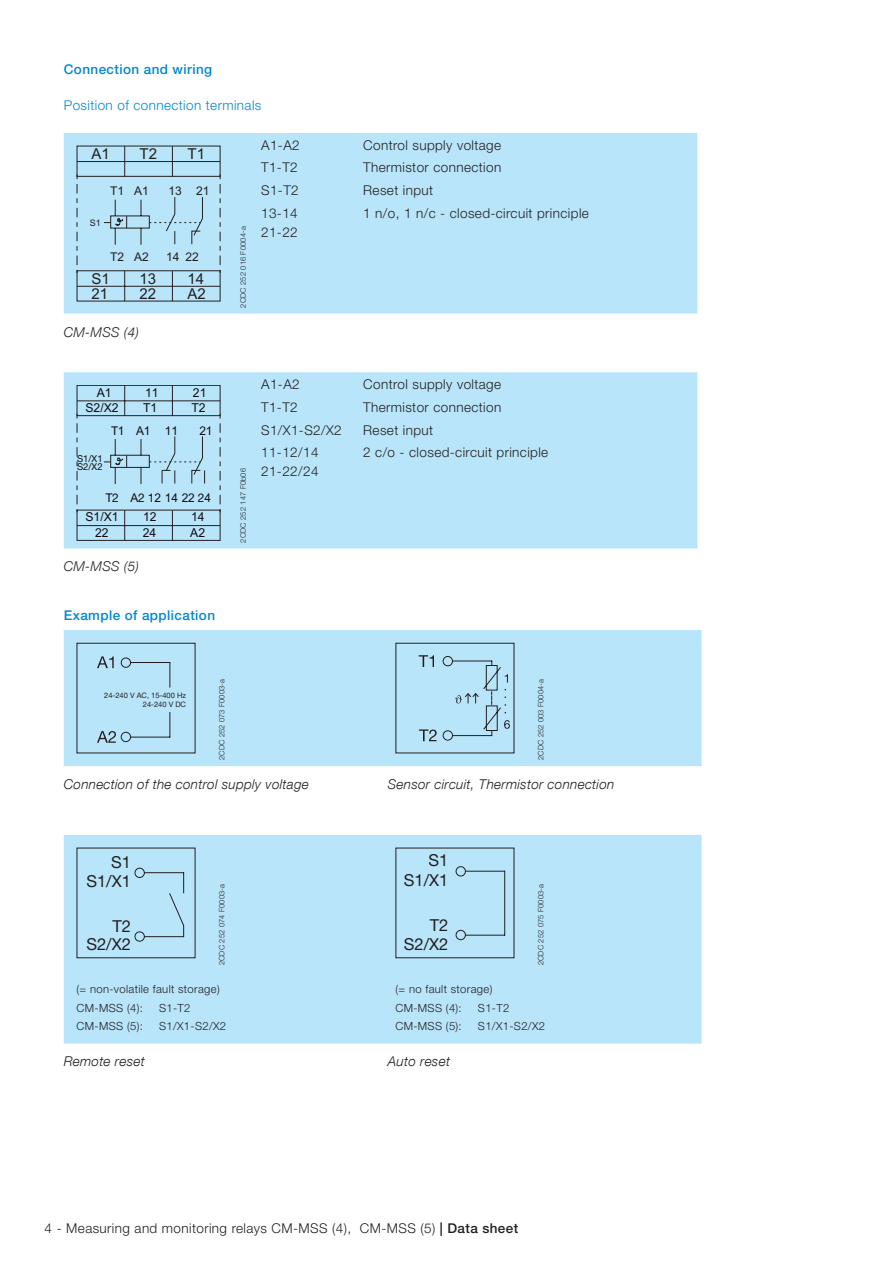
<style>
.page{position:relative;width:893px;height:1263px;background:#fff}
.page>*{position:absolute;margin:0;border:0;box-sizing:border-box;transform-origin:0 0}
.t1{font:16.5px "Helvetica Neue";color:#231f20}
.t2{font:15px "Arial";color:#231f20}
.t3{font:300 13.5px/22.8px "Helvetica Neue LT";letter-spacing:.03em;color:#231f20}
.t4{font:italic 300 13.5px "Helvetica Neue LT Com";letter-spacing:.02em;color:#231f20}
.t5{font:500 13.5px "Helvetica Neue LT";letter-spacing:.03em;color:#0089cf}
.t6{font:300 13.5px "Helvetica Neue LT";letter-spacing:.03em;color:#0089cf}
.t7{font:12.3px "Arial";color:#110c12}
.t8{font:12px "Arial";color:#110c12}
.t9{font:12px "Arial";color:#231f20}
.t10{font:300 11.25px/18.6px "Helvetica Neue LT";letter-spacing:.03em;color:#231f20}
.t11{font:9.6px/8.6px "Helvetica Neue LT";color:#110c12}
.t12{font:9px "Arial";color:#231f20}
.t13{font:300 7.5px "Helvetica Neue LT";letter-spacing:.02em;color:#231f20}
.t14{font:7.5px/9px "Helvetica Neue";color:#231f20;text-align:right}
.s1{font-family:"Helvetica Neue LT"}
.s2{font-weight:500}
</style>
<div class="page">
<div style="left:64px;top:133px;width:633px;height:181px;background:#b9e5fa"></div>
<div style="left:77px;top:146px;width:143px;height:31px;border:1px solid #231f20"></div>
<div style="left:77px;top:270px;width:143px;height:31px;border:1px solid #231f20"></div>
<hr style="left:172px;top:271px;width:1px;height:30px;background:#231f20">
<hr style="left:172px;top:146px;width:1px;height:31px;background:#231f20">
<hr style="left:124px;top:271px;width:1px;height:30px;background:#231f20">
<hr style="left:124px;top:146px;width:1px;height:31px;background:#231f20">
<hr style="left:77px;top:286px;width:143px;height:1px;background:#231f20">
<hr style="left:77px;top:161px;width:143px;height:1px;background:#231f20">
<svg style="left:220px;top:174px;width:1px;height:99px"></svg>
<svg style="left:77px;top:174px;width:1px;height:99px"></svg>
<svg style="left:104px;top:196px;width:99px;height:50px;background:#aed7ea"></svg>
<div style="left:64px;top:372px;width:633px;height:177px;background:#b9e5fa"></div>
<div style="left:77px;top:385px;width:143px;height:31px;border:1px solid #231f20"></div>
<div style="left:77px;top:510px;width:143px;height:31px;border:1px solid #231f20"></div>
<hr style="left:172px;top:510px;width:1px;height:31px;background:#231f20">
<hr style="left:172px;top:386px;width:1px;height:30px;background:#231f20">
<hr style="left:124px;top:510px;width:1px;height:31px;background:#231f20">
<hr style="left:124px;top:385px;width:1px;height:31px;background:#231f20">
<hr style="left:77px;top:525px;width:143px;height:1px;background:#231f20">
<hr style="left:77px;top:400px;width:143px;height:1px;background:#231f20">
<svg style="left:220px;top:414px;width:1px;height:98px"></svg>
<svg style="left:77px;top:414px;width:1px;height:98px"></svg>
<svg style="left:104px;top:435px;width:101px;height:50px;background:#add6e9"></svg>
<div style="left:64px;top:630px;width:638px;height:136px;background:#b9e5fa"></div>
<svg style="left:77px;top:643px;width:118px;height:110px;background:#b2dcf0"></svg>
<svg style="left:419px;top:655px;width:91px;height:86px;background:#aed6ea"></svg>
<div style="left:64px;top:835px;width:638px;height:208px;background:#b9e5fa"></div>
<div style="left:77px;top:848px;width:118px;height:110px;background:#b9e5fa"></div>
<svg style="left:395px;top:848px;width:119px;height:110px;background:#b2ddf1"></svg>
<p class="t5" style="left:64px;top:61px;width:150px">Connection and wiring</p>
<p class="t6" style="left:64px;top:97px;width:199px">Position of connection terminals</p>
<p class="t2" style="left:92px;top:144px;width:20px">A1</p>
<p class="t2" style="left:140px;top:144px;width:19px">T2</p>
<p class="t2" style="left:188px;top:144px;width:19px">T1</p>
<p class="t3" style="left:261px;top:133px;width:40px">A1-A2<br>T1-T2<br>S1-T2<br>13-14</p>
<p class="t3" style="left:261px;top:220px;width:38px">21-22</p>
<p class="t9" style="left:110px;top:183px;width:40px">T1 A1</p>
<p class="t9" style="left:168px;top:183px;width:42px">13 21</p>
<p class="t12" style="left:90px;top:217px;width:13px">S1</p>
<p class="t13" style="left:239px;top:308px;width:83px;rotate:-90deg">2CDC 252 016 F0004-a</p>
<p class="t9" style="left:110px;top:249px;width:40px">T2 A2</p>
<p class="t9" style="left:166px;top:249px;width:34px">14 22</p>
<p class="t2" style="left:92px;top:269px;width:20px">S1</p>
<p class="t2" style="left:140px;top:269px;width:18px">13</p>
<p class="t2" style="left:188px;top:269px;width:18px">14</p>
<p class="t2" style="left:92px;top:284px;width:18px">21</p>
<p class="t2" style="left:140px;top:284px;width:18px">22</p>
<p class="t2" style="left:188px;top:284px;width:20px">A2</p>
<p class="t4" style="left:64px;top:324px;width:77px">CM-MSS (4)</p>
<p class="t7" style="left:97px;top:385px;width:16px">A1</p>
<p class="t7" style="left:145px;top:385px;width:15px">11</p>
<p class="t7" style="left:193px;top:385px;width:15px">21</p>
<p class="t7" style="left:86px;top:400px;width:35px">S2/X2</p>
<p class="t7" style="left:143px;top:400px;width:16px">T1</p>
<p class="t7" style="left:191px;top:400px;width:16px">T2</p>
<p class="t11" style="left:77px;top:454px;width:27px">S1/X1<br>S2/X2</p>
<p class="t8" style="left:111px;top:423px;width:68px">T1 A1 11</p>
<p class="t8" style="left:199px;top:423px;width:15px">21</p>
<p class="t8" style="left:105px;top:489px;width:107px">T<span class="s1">2</span> A<span class="s1">2 1</span> 14 22 <span class="s1">2</span>4</p>
<p class="t8" style="left:155px;top:489px;width:8px">2</p>
<p class="t7" style="left:86px;top:509px;width:35px">S1/X1</p>
<p class="t7" style="left:143px;top:509px;width:15px">12</p>
<p class="t7" style="left:191px;top:509px;width:15px">14</p>
<p class="t7" style="left:95px;top:525px;width:15px">22</p>
<p class="t7" style="left:143px;top:525px;width:15px">24</p>
<p class="t7" style="left:190px;top:525px;width:16px">A2</p>
<p class="t4" style="left:64px;top:558px;width:77px">CM-MSS (5)</p>
<p class="t5" style="left:64px;top:607px;width:153px">Example of application</p>
<p class="t13" style="left:239px;top:543px;width:76px;rotate:-90deg">2CDC 252 147 F0b06</p>
<p class="t3" style="left:261px;top:372px;width:82px">A1-A2<br>T1-T2<br>S1/X1-S2/X2<br>11-12/14</p>
<p class="t3" style="left:261px;top:459px;width:59px">21-22/24</p>
<p class="t3" style="left:363px;top:133px;width:227px">Control supply voltage<br>Thermistor connection<br>Reset input<br>1 n/o, 1 n/c - closed-circuit principle</p>
<p class="t3" style="left:363px;top:372px;width:187px">Control supply voltage<br>Thermistor connection<br>Reset input<br>2 c/o - closed-circuit principle</p>
<p class="t13" style="left:217px;top:760px;width:83px;rotate:-90deg">2CDC 252 073 F0003-a</p>
<p class="t13" style="left:536px;top:760px;width:83px;rotate:-90deg">2CDC 252 003 F0004-a</p>
<p class="t4" style="left:64px;top:776px;width:247px">Connection of the control supply voltage</p>
<p class="t4" style="left:388px;top:776px;width:228px">Sensor circuit, Thermistor connection</p>
<p class="t14" style="left:104px;top:690px;width:83px">24-240 V AC, 15-400 Hz<br>24-240 V DC</p>
<p class="t1" style="left:111px;top:852px;width:21px">S1</p>
<p class="t1" style="left:429px;top:850px;width:21px">S1</p>
<p class="t1" style="left:86px;top:871px;width:46px">S1/X1</p>
<p class="t1" style="left:112px;top:916px;width:20px">T2</p>
<p class="t1" style="left:86px;top:934px;width:46px">S2/X2</p>
<p class="t13" style="left:217px;top:965px;width:83px;rotate:-90deg">2CDC 252 074 F0003-a</p>
<p class="t1" style="left:404px;top:870px;width:46px">S1/X1</p>
<p class="t1" style="left:430px;top:915px;width:20px">T2</p>
<p class="t1" style="left:404px;top:934px;width:46px">S2/X2</p>
<p class="t13" style="left:536px;top:965px;width:83px;rotate:-90deg">2CDC 252 075 F0003-a</p>
<p class="t10" style="left:77px;top:979px;width:145px">(= non-volatile fault storage)<br>CM-MSS (4):</p>
<p class="t10" style="left:159px;top:998px;width:33px">S1-T2</p>
<p class="t10" style="left:395px;top:979px;width:98px">(= no fault storage)<br>CM-MSS (4):</p>
<p class="t10" style="left:478px;top:998px;width:33px">S1-T2</p>
<p class="t10" style="left:77px;top:1016px;width:68px">CM-MSS (5):</p>
<p class="t10" style="left:159px;top:1016px;width:69px">S1/X1-S2/X2</p>
<p class="t10" style="left:395px;top:1016px;width:68px">CM-MSS (5):</p>
<p class="t10" style="left:478px;top:1016px;width:69px">S1/X1-S2/X2</p>
<p class="t4" style="left:64px;top:1053px;width:82px">Remote reset</p>
<p class="t4" style="left:388px;top:1053px;width:64px">Auto reset</p>
<p class="t3" style="left:45px;top:1217px;width:475px">4 - Measuring and monitoring relays CM-MSS (4), CM-MSS (5) <span class="s2">| Data sheet</span></p>
</div>
